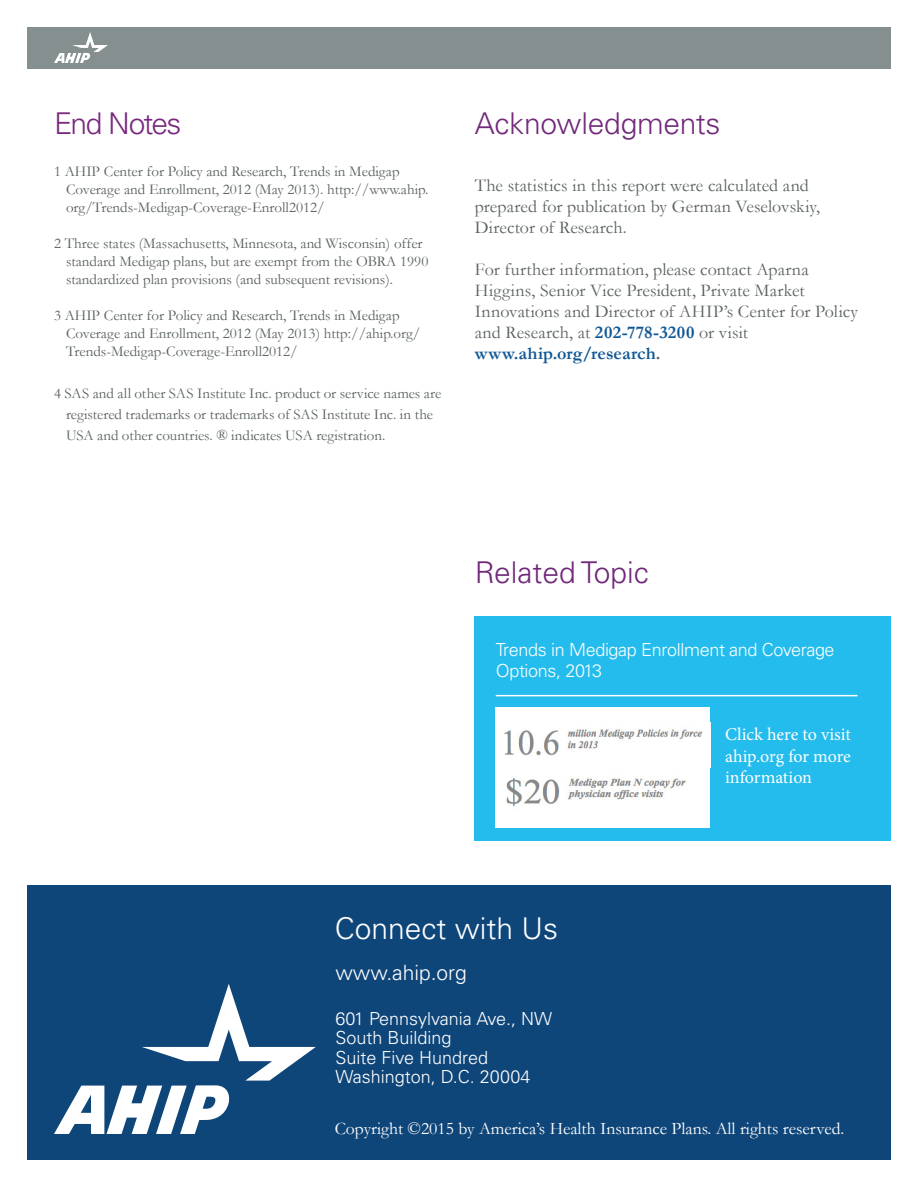
<style>
.page{position:relative;width:918px;height:1188px;background:#fff}
.page>*{position:absolute;margin:0;border:0;box-sizing:border-box;transform-origin:0 0}
.t1{font:300 30px "Univers";letter-spacing:-.01em;color:#72297b}
.t2{font:300 30px "Univers";color:#fff}
.t3{font:300 30px "Univers";color:#71277a}
.t4{font:300 30px "Univers";letter-spacing:-.055em;color:#78287d}
.t5{font:300 21px "Univers";color:#fff}
.t6{font:18px/21px "Garamond";letter-spacing:.005em;color:#5a6161}
.t7{font:300 18px/21.6px "Univers";letter-spacing:-.01em;color:#fff}
.t8{font:18px/21.6px "Minion Pro";letter-spacing:-.005em;color:#fff;text-align:justify}
.t9{font:700 18px "Garamond";letter-spacing:.005em;color:#105895}
.t10{font:17.7px "Garamond";color:#fff}
.Endnotes{font:15px/18px "Garamond";color:#596060}
.Endnotes-2{font:15px/21px "Garamond";color:#5a6161}
.s1{font-weight:700;color:#105895}
.s2{color:#5a6161}
</style>
<div class="page">
<div style="left:27px;top:27px;width:864px;height:42px;background:#858f8f"></div>
<svg style="left:54px;top:32px;width:54px;height:31px"></svg>
<div style="left:475px;top:616px;width:416px;height:225px;background:#23bced"></div>
<div style="left:27px;top:886px;width:864px;height:274px;background:#0f467a"></div>
<svg style="left:54px;top:984px;width:262px;height:150px"></svg>
<hr style="left:496px;top:695px;width:362px;height:1px;background:#fff">
<div style="left:496px;top:707px;width:214px;height:121px;background:#fff"></div>
<img style="left:504px;top:729px;width:199px;height:27px">
<img style="left:506px;top:778px;width:180px;height:29px">
<p class="t4" style="left:54px;top:105px;width:129px">End Notes</p>
<p class="Endnotes" style="left:66px;top:162px;width:364px;text-indent:-12px">1 AHIP Center for Policy and Research, Trends in Medigap<br>Coverage and Enrollment, 2012 (May 2013). http://www.ahip. org/Trends-Medigap-Coverage-Enroll2012/</p>
<p class="Endnotes" style="left:66px;top:234px;width:364px;text-indent:-12px">2 Three states (Massachusetts, Minnesota, and Wisconsin) offer standard Medigap plans, but are exempt from the OBRA 1990 standardized plan provisions (and subsequent revisions).</p>
<p class="Endnotes" style="left:66px;top:306px;width:356px;text-indent:-12px">3 AHIP Center for Policy and Research, Trends in Medigap<br>Coverage and Enrollment, 2012 (May 2013) http://ahip.org/<br>Trends-Medigap-Coverage-Enroll2012/</p>
<p class="Endnotes-2" style="left:66px;top:382px;width:377px;text-indent:-12px">4 SAS and all other SAS Institute Inc. product or service names are registered trademarks or trademarks of SAS Institute Inc. in the<br>USA and other countries. ® indicates USA registration.</p>
<p class="t1" style="left:475px;top:105px;width:247px">Acknowledgments</p>
<p class="t6" style="left:475px;top:174px;width:347px">The statistics in this report were calculated and prepared for publication by German Veselovskiy,<br>Director of Research.</p>
<p class="t6" style="left:475px;top:258px;width:385px">For further information, please contact Aparna Higgins, Senior Vice President, Private Market Innovations and Director of AHIP’s Center for Policy and Research, at <span class="s1">202-778-3200</span> or visit</p>
<p class="t9" style="left:475px;top:342px;width:187px">www.ahip.org/research<span class="s2">.</span></p>
<p class="t3" style="left:475px;top:555px;width:176px">Related Topic</p>
<p class="t7" style="left:496px;top:638px;width:340px">Trends in Medigap Enrollment and Coverage<br>Options, 2013</p>
<p class="t8" style="left:725px;top:724px;width:127px">Click here to visit ahip.org for more information</p>
<p class="t2" style="left:335px;top:910px;width:225px">Connect with Us</p>
<p class="t5" style="left:335px;top:960px;width:133px">www.ahip.org</p>
<p class="t7" style="left:335px;top:1008px;width:218px">601 Pennsylvania Ave., NW</p>
<p class="t7" style="left:335px;top:1027px;width:118px">South Building</p>
<p class="t7" style="left:335px;top:1047px;width:154px">Suite Five Hundred</p>
<p class="t7" style="left:335px;top:1066px;width:197px">Washington, D.C. 20004</p>
<p class="t10" style="left:335px;top:1118px;width:511px">Copyright ©2015 by America’s Health Insurance Plans. All rights reserved.</p>
</div>
